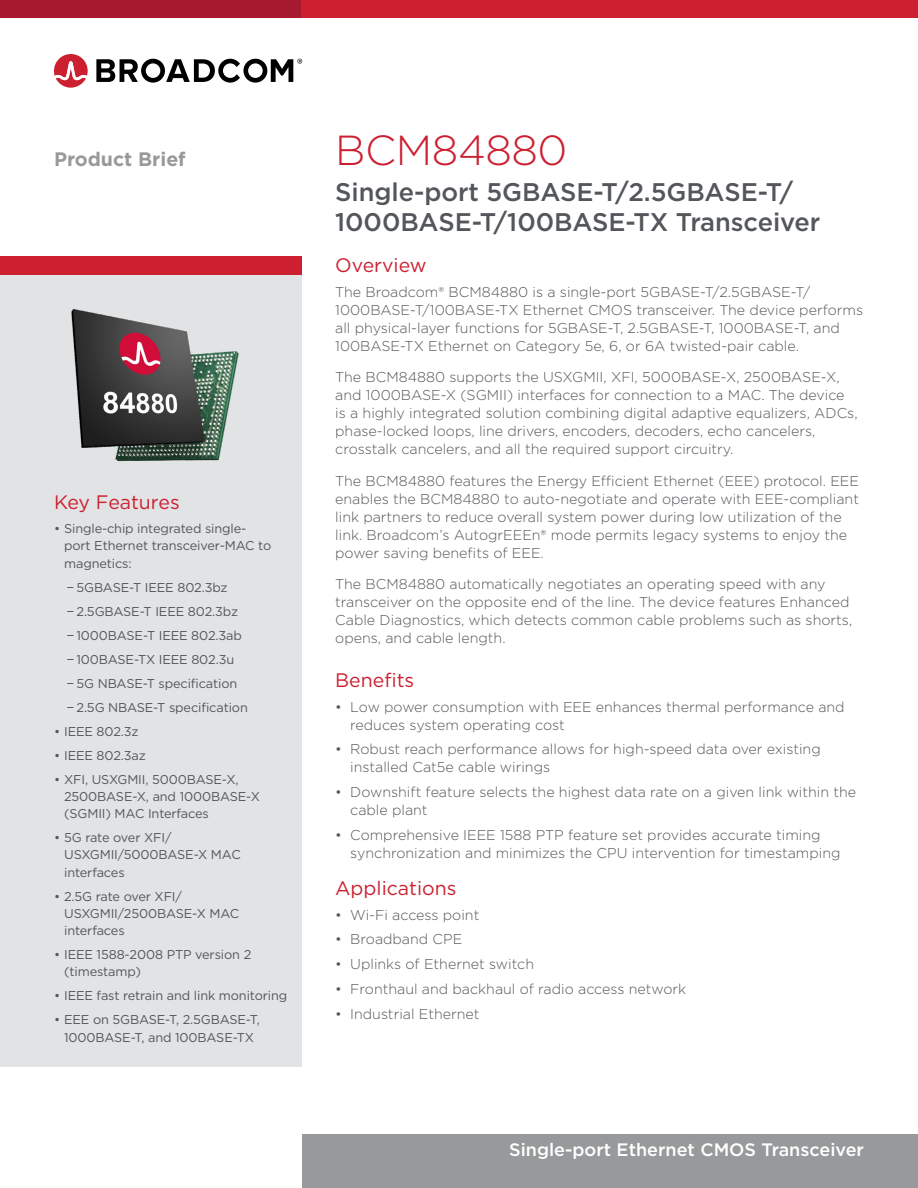
<style>
.page{position:relative;width:918px;height:1188px;background:#fff}
.page>*{position:absolute;margin:0;border:0;box-sizing:border-box;transform-origin:0 0}
.Cover_Main_Title{font:300 42px "Gotham";letter-spacing:-.01em;color:#cc2031}
.Cover_Main_Subtitle{font:500 25.5px/30.6px "Gotham";letter-spacing:-.005em;color:#53565a}
.Body_Head{font:19.5px "Gotham";color:#cc2031}
.t1{font:700 19.5px "Gotham";color:#97999b}
.t2{font:500 18px "Gotham";color:#fff}
.Body_Text{font:300 14.25px/18px "Gotham";color:#53565a}
.t3{font:12.75px/17.2px "Gotham";letter-spacing:-.01em;color:#53565a}
</style>
<div class="page">
<svg style="left:96px;top:59px;width:206px;height:24px"></svg>
<svg style="left:54px;top:54px;width:34px;height:34px"></svg>
<div style="left:302px;top:1134px;width:616px;height:54px;background:#97999b"></div>
<div style="left:0;top:0;width:707px;height:18px;background:#a6192e"></div>
<div style="left:302px;top:0;width:616px;height:18px;background:#cc2031"></div>
<div style="left:0;top:256px;width:302px;height:811px;background:#e2e3e4"></div>
<div style="left:0;top:256px;width:302px;height:19px;background:#cc2031"></div>
<img style="left:71px;top:309px;width:168px;height:153px">
<h3 class="t1" style="left:54px;top:146px;width:133px">Product Brief</h3>
<p class="Body_Head" style="left:54px;top:490px;width:127px">Key Features</p>
<p class="t3" style="left:64px;top:520px;width:209px;text-indent:-10px">• Single-chip integrated single&shy;port Ethernet transceiver-MAC to magnetics:</p>
<p class="t3" style="left:66px;top:578px;width:163px">− 5GBASE-T IEEE 802.3bz</p>
<p class="t3" style="left:66px;top:602px;width:173px">− 2.5GBASE-T IEEE 802.3bz</p>
<p class="t3" style="left:66px;top:626px;width:177px">− 1000BASE-T IEEE 802.3ab</p>
<p class="t3" style="left:66px;top:650px;width:169px">− 100BASE-TX IEEE 802.3u</p>
<p class="t3" style="left:66px;top:674px;width:173px">− 5G NBASE-T specification</p>
<p class="t3" style="left:66px;top:698px;width:183px">− 2.5G NBASE-T specification</p>
<p class="t3" style="left:54px;top:722px;width:86px">• IEEE 802.3z</p>
<p class="t3" style="left:54px;top:746px;width:93px">• IEEE 802.3az</p>
<p class="t3" style="left:64px;top:770px;width:197px;text-indent:-10px">• XFI, USXGMII, 5000BASE-X,<br>2500BASE-X, and 1000BASE-X (SGMII) MAC Interfaces</p>
<p class="t3" style="left:64px;top:829px;width:178px;text-indent:-10px">• 5G rate over XFI/<br>USXGMII/5000BASE-X MAC interfaces</p>
<p class="t3" style="left:64px;top:887px;width:177px;text-indent:-10px">• 2.5G rate over XFI/<br>USXGMII/2500BASE-X MAC interfaces</p>
<p class="t3" style="left:64px;top:946px;width:189px;text-indent:-10px">• IEEE 1588-2008 PTP version 2 (timestamp)</p>
<p class="t3" style="left:54px;top:987px;width:235px">• IEEE fast retrain and link monitoring</p>
<p class="t3" style="left:54px;top:1011px;width:207px;text-align:center">• EEE on 5GBASE-T, 2.5GBASE-T,<br>1000BASE-T, and 100BASE-TX</p>
<p class="Cover_Main_Title" style="left:335px;top:124px;width:234px">BCM84880</p>
<p class="Cover_Main_Subtitle" style="left:335px;top:176px;width:487px">Single-port 5GBASE-T/2.5GBASE-T/<br>1000BASE-T/100BASE-TX Transceiver</p>
<p class="Body_Head" style="left:335px;top:253px;width:93px">Overview</p>
<p class="Body_Text" style="left:335px;top:282px;width:529px">The Broadcom® BCM84880 is a single-port 5GBASE-T/2.5GBASE-T/ 1000BASE-T/100BASE-TX Ethernet CMOS transceiver. The device performs all physical-layer functions for 5GBASE-T, 2.5GBASE-T, 1000BASE-T, and 100BASE-TX Ethernet on Category 5e, 6, or 6A twisted-pair cable.</p>
<p class="Body_Text" style="left:335px;top:368px;width:524px">The BCM84880 supports the USXGMII, XFI, 5000BASE-X, 2500BASE-X, and 1000BASE-X (SGMII) interfaces for connection to a MAC. The device is a highly integrated solution combining digital adaptive equalizers, ADCs, phase-locked loops, line drivers, encoders, decoders, echo cancelers, crosstalk cancelers, and all the required support circuitry.</p>
<p class="Body_Text" style="left:335px;top:471px;width:525px">The BCM84880 features the Energy Efficient Ethernet (EEE) protocol. EEE enables the BCM84880 to auto-negotiate and operate with EEE-compliant link partners to reduce overall system power during low utilization of the link. Broadcom’s AutogrEEEn® mode permits legacy systems to enjoy the power saving benefits of EEE.</p>
<p class="Body_Text" style="left:335px;top:575px;width:519px">The BCM84880 automatically negotiates an operating speed with any transceiver on the opposite end of the line. The device features Enhanced Cable Diagnostics, which detects common cable problems such as shorts, opens, and cable length.</p>
<p class="Body_Head" style="left:335px;top:668px;width:81px">Benefits</p>
<p class="Body_Text" style="left:350px;top:697px;width:496px;text-indent:-15px">• Low power consumption with EEE enhances thermal performance and reduces system operating cost</p>
<p class="Body_Text" style="left:350px;top:740px;width:472px;text-indent:-15px">• Robust reach performance allows for high-speed data over existing installed Cat5e cable wirings</p>
<p class="Body_Text" style="left:350px;top:783px;width:507px;text-indent:-15px">• Downshift feature selects the highest data rate on a given link within the cable plant</p>
<p class="Body_Text" style="left:350px;top:826px;width:492px;text-indent:-15px">• Comprehensive IEEE 1588 PTP feature set provides accurate timing synchronization and minimizes the CPU intervention for timestamping</p>
<p class="Body_Head" style="left:335px;top:876px;width:123px">Applications</p>
<p class="Body_Text" style="left:335px;top:905px;width:146px">• Wi-Fi access point</p>
<p class="Body_Text" style="left:335px;top:930px;width:128px">• Broadband CPE</p>
<p class="Body_Text" style="left:335px;top:955px;width:200px">• Uplinks of Ethernet switch</p>
<p class="Body_Text" style="left:335px;top:979px;width:353px">• Fronthaul and backhaul of radio access network</p>
<p class="Body_Text" style="left:335px;top:1004px;width:146px">• Industrial Ethernet</p>
<p class="t2" style="left:509px;top:1138px;width:356px">Single-port Ethernet CMOS Transceiver</p>
</div>
